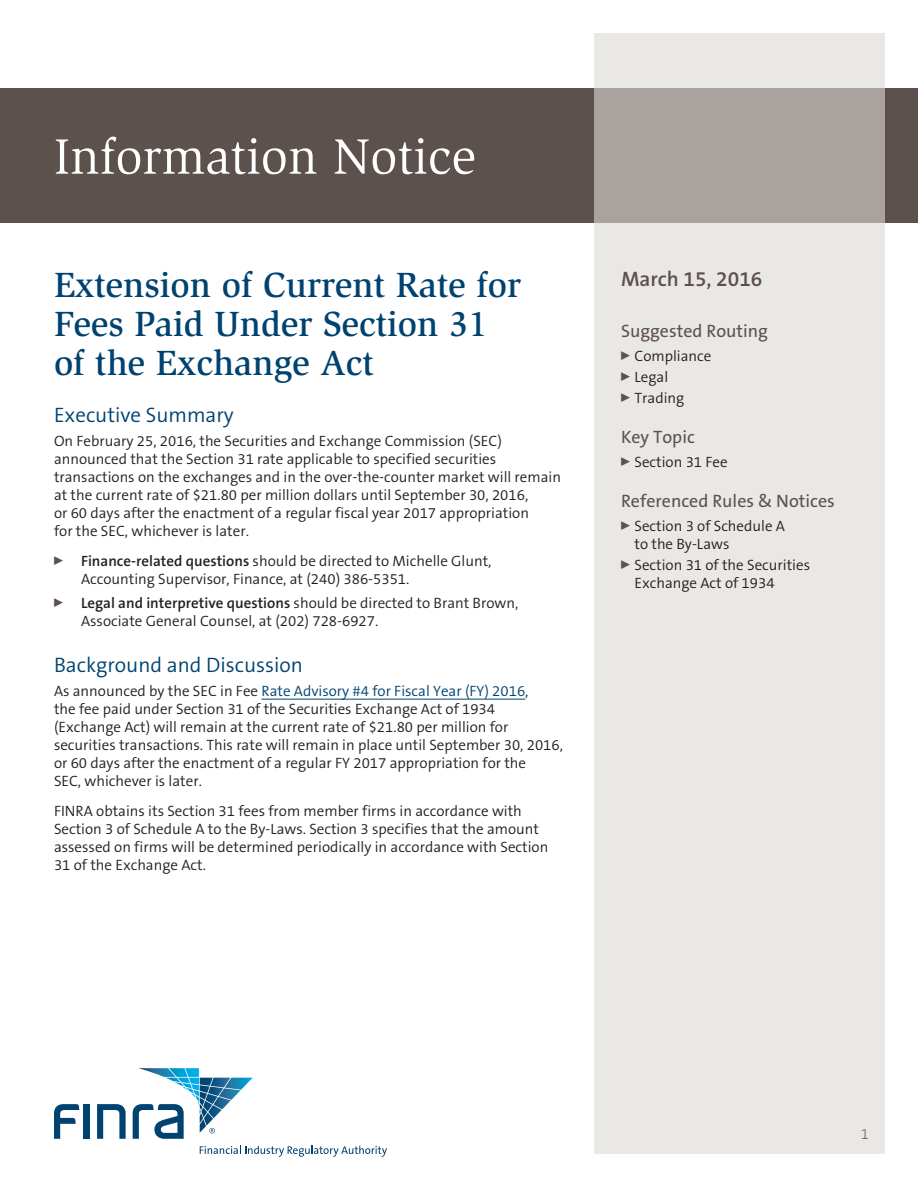
<style>
.page{position:relative;width:918px;height:1188px;background:#fff}
.page>*{position:absolute;margin:0;border:0;box-sizing:border-box;transform-origin:0 0}
.t1{font:51px "Slimbach LT";color:#fff}
.t2{font:500 36px/39px "Slimbach LT";color:#004270}
.t3{font:300 21px "The Sans B4";color:#004270}
.t4{font:600 21px "The Sans B6";color:#5d514e}
.t5{font:18px "The Sans B5 Plain";color:#5d514e}
.t6{font:300 15px/18px "The Sans B4";color:#231f20}
.t7{font:600 15px "The Sans B6";color:#231f20}
.t8{font:200 15px "The Sans B2";color:#5d514e}
.s1{font-family:"The Sans B6";font-weight:600}
.s2{font-family:"The Sans B4";font-weight:300}
.s3{color:#004270}
</style>
<div class="page">
<div style="left:0;top:88px;width:918px;height:135px;background:#5d514e"></div>
<svg style="left:594px;top:34px;width:290px;height:1120px;fill:#eae8e5"></svg>
<div style="left:84px;top:1104px;width:6px;height:35px;background:#004270"></div>
<svg style="left:97px;top:1104px;width:29px;height:35px"></svg>
<svg style="left:54px;top:1104px;width:25px;height:35px"></svg>
<svg style="left:200px;top:1146px;width:187px;height:11px"></svg>
<svg style="left:133px;top:1068px;width:120px;height:71px"></svg>
<hr style="left:261px;top:699px;width:264px;height:1px;background:#004270">
<h1 class="t1" style="left:54px;top:127px;width:423px">Information Notice</h1>
<h2 class="t2" style="left:54px;top:265px;width:469px">Extension of Current Rate for<br>Fees Paid Under Section 31 of the Exchange Act</h2>
<h3 class="t3" style="left:54px;top:403px;width:181px">Executive Summary</h3>
<p class="t6" style="left:54px;top:432px;width:509px">On February 25, 2016, the Securities and Exchange Commission (SEC) announced that the Section 31 rate applicable to specified securities transactions on the exchanges and in the over-the-counter market will remain at the current rate of $21.80 per million dollars until September 30, 2016,<br>or 60 days after the enactment of a regular fiscal year 2017 appropriation<br>for the SEC, whichever is later.</p>
<p class="t6" style="left:81px;top:552px;width:412px;text-indent:-27px"><sup>0</sup> <span class="s1">Finance-related questions</span> should be directed to Michelle Glunt,<br>Accounting Supervisor, Finance, at (240) 386-5351.</p>
<p class="t7" style="left:54px;top:594px;width:466px"><sup>0</sup> Legal and interpretive questions <span class="s2">should be directed to Brant Brown,</span></p>
<p class="t6" style="left:81px;top:612px;width:299px">Associate General Counsel, at (202) 728-6927.</p>
<h3 class="t3" style="left:54px;top:653px;width:251px">Background and Discussion</h3>
<p class="t6" style="left:54px;top:682px;width:511px">As announced by the SEC in Fee <span class="s3">Rate Advisory #4 for Fiscal Year (FY) 2016</span>,<br>the fee paid under Section 31 of the Securities Exchange Act of 1934 (Exchange Act) will remain at the current rate of $21.80 per million for securities transactions. This rate will remain in place until September 30, 2016, or 60 days after the enactment of a regular FY 2017 appropriation for the<br>SEC, whichever is later.</p>
<p class="t6" style="left:54px;top:802px;width:496px">FINRA obtains its Section 31 fees from member firms in accordance with Section 3 of Schedule A to the By-Laws. Section 3 specifies that the amount assessed on firms will be determined periodically in accordance with Section 31 of the Exchange Act.</p>
<h3 class="t4" style="left:621px;top:267px;width:143px">March 15, 2016</h3>
<p class="t5" style="left:621px;top:322px;width:149px">Suggested Routing</p>
<p class="t6" style="left:621px;top:346px;width:92px;line-height:21px"><sup>0</sup> Compliance<br><sup>0</sup> Legal<br><sup>0</sup> Trading</p>
<p class="t5" style="left:621px;top:427px;width:75px">Key Topic</p>
<p class="t6" style="left:621px;top:453px;width:108px"><sup>0</sup> Section 31 Fee</p>
<p class="t5" style="left:621px;top:491px;width:215px">Referenced Rules &amp; Notices</p>
<p class="t6" style="left:634px;top:517px;width:152px;text-indent:-14px"><sup>0</sup> Section 3 of Schedule A to the By-Laws</p>
<p class="t6" style="left:634px;top:556px;width:177px;text-indent:-14px"><sup>0</sup> Section 31 of the Securities<br>Exchange Act of 1934</p>
<p class="t8" style="left:861px;top:1126px;width:10px">1</p>
</div>
